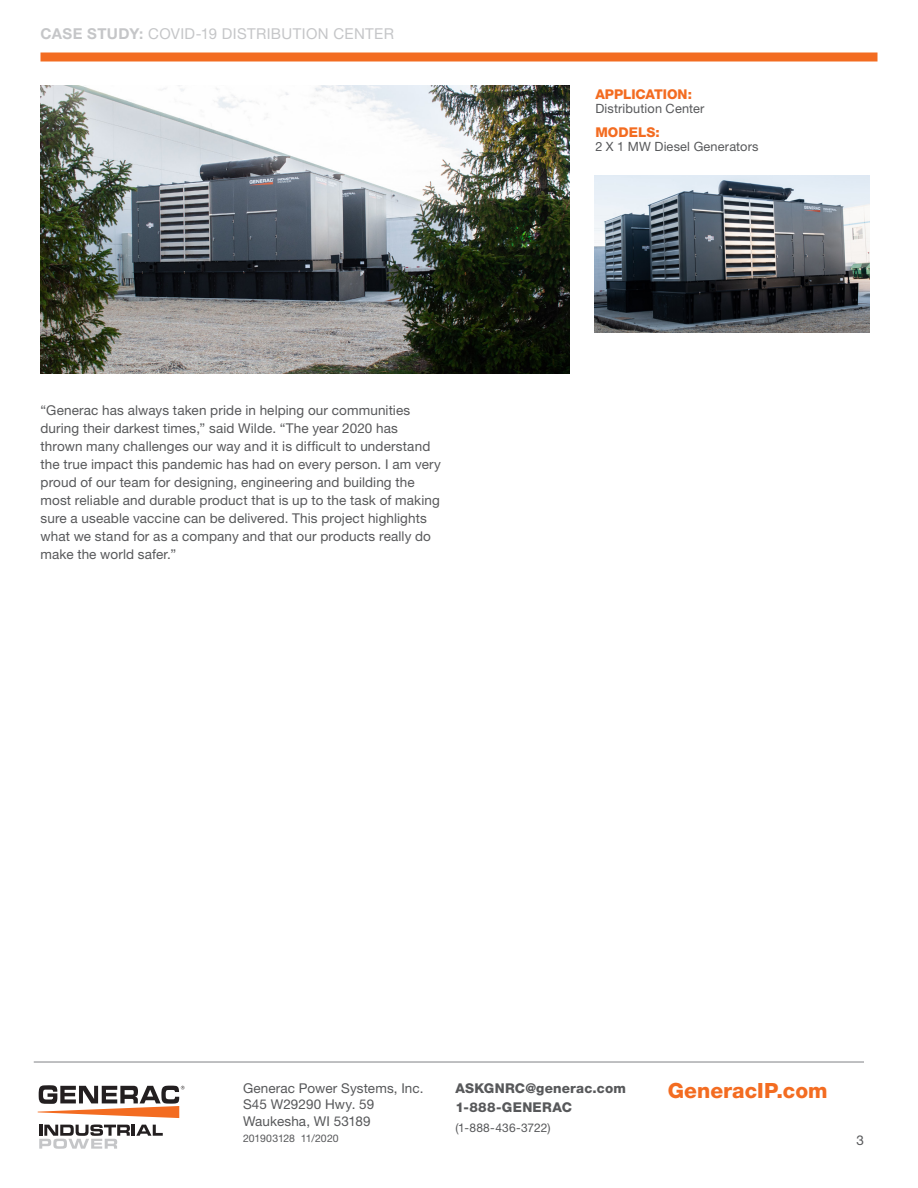
<style>
.page{position:relative;width:918px;height:1188px;background:#fff}
.page>*{position:absolute;margin:0;border:0;box-sizing:border-box;transform-origin:0 0}
.t1{font:800 21px "Helvetica Neue LT Std";color:#f36c21}
.t2{font:15px "Helvetica Neue LT Std";letter-spacing:.025em;color:#c5c6c8}
.t3{font:13.5px/18px "Helvetica Neue LT Std";letter-spacing:.01em;color:#57585a}
.t4{font:800 13.5px/19.5px "Helvetica Neue LT Std";letter-spacing:.015em;color:#57585a}
.page_2_sidebar_heade{font:800 13.5px "Helvetica Neue LT Std";color:#f36c21}
.page_2_sidebar_text{font:12.75px "Helvetica Neue LT Std";letter-spacing:.015em;color:#57585a}
.t5{font:12px "Helvetica Neue LT Std";letter-spacing:.015em;color:#57585a}
.t6{font:10.5px "Helvetica Neue LT Std";color:#57585a}
.s1{font-weight:700}
</style>
<div class="page">
<hr style="left:34px;top:1062px;width:830px;height:1px;background:#808285">
<svg style="left:38px;top:1085px;width:146px;height:33px"></svg>
<svg style="left:39px;top:1125px;width:124px;height:24px"></svg>
<div style="left:40px;top:52px;width:838px;height:10px;background:#f36c21"></div>
<img style="left:40px;top:86px;width:529px;height:287px">
<img style="left:594px;top:176px;width:275px;height:156px">
<p class="t2" style="left:40px;top:25px;width:355px"><span class="s1">CASE STUDY:</span> COVID-19 DISTRIBUTION CENTER</p>
<p class="t3" style="left:40px;top:401px;width:402px">“Generac has always taken pride in helping our communities during their darkest times,” said Wilde. “The year 2020 has thrown many challenges our way and it is difficult to understand the true impact this pandemic has had on every person. I am very proud of our team for designing, engineering and building the most reliable and durable product that is up to the task of making sure a useable vaccine can be delivered. This project highlights what we stand for as a company and that our products really do make the world safer.”</p>
<p class="page_2_sidebar_heade" style="left:595px;top:86px;width:98px">APPLICATION:</p>
<p class="page_2_sidebar_text" style="left:595px;top:101px;width:111px">Distribution Center</p>
<p class="page_2_sidebar_heade" style="left:595px;top:124px;width:66px">MODELS:</p>
<p class="page_2_sidebar_text" style="left:595px;top:138px;width:165px">2 X 1 MW Diesel Generators</p>
<p class="t3" style="left:243px;top:1080px;width:182px;line-height:16.5px">Generac Power Systems, Inc.<br>S45 W29290 Hwy. 59<br>Waukesha, WI 53189</p>
<p class="t6" style="left:243px;top:1132px;width:97px">201903128 11/2020</p>
<p class="t4" style="left:455px;top:1078px;width:172px">ASKGNRC@generac.com<br>1-888-GENERAC</p>
<p class="t5" style="left:455px;top:1120px;width:97px">(1-888-436-3722)</p>
<p class="t1" style="left:668px;top:1078px;width:161px">GeneracIP.com</p>
<p class="t3" style="left:856px;top:1131px;width:9px">3</p>
</div>
